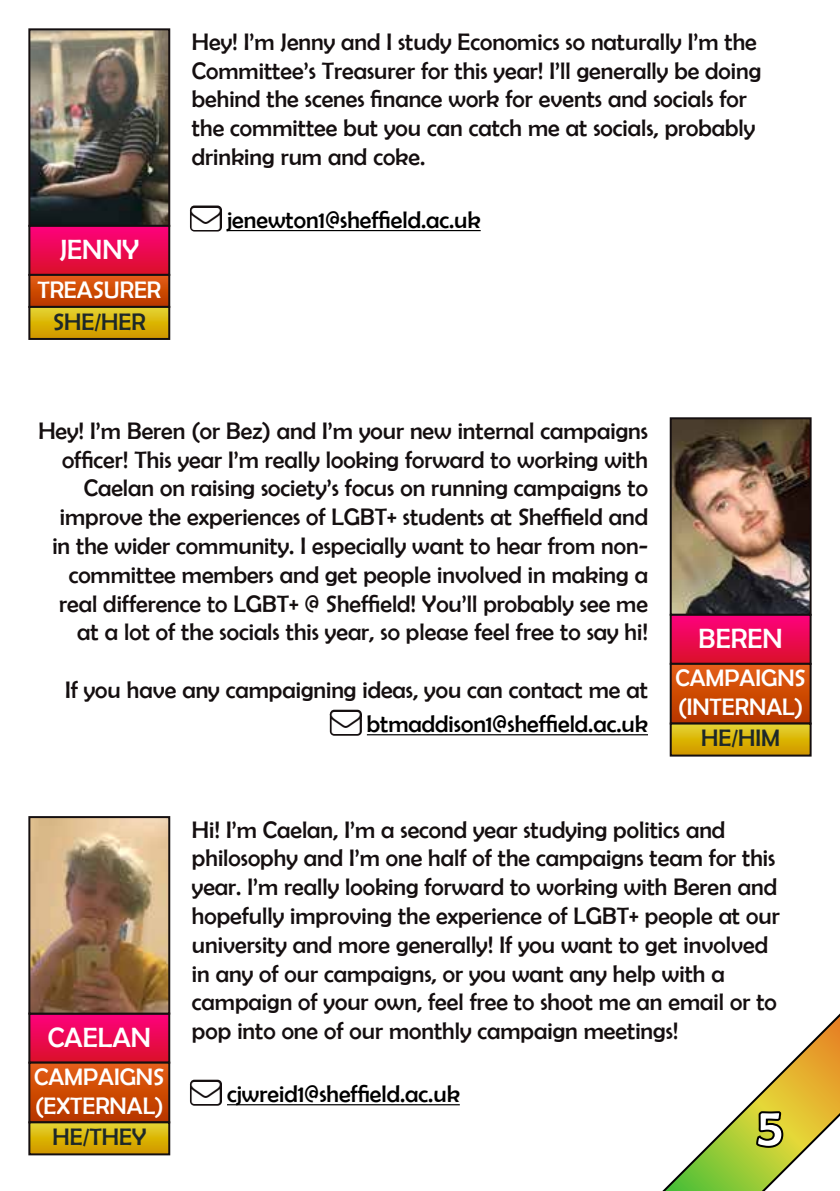
<style>
.page{position:relative;width:840px;height:1191px;background:#fff}
.page>*{position:absolute;margin:0;border:0;box-sizing:border-box;transform-origin:0 0}
.t1{font:54px "Berlin Sans FB";color:#fff}
.t2{font:28px "Berlin Sans FB";color:#fff}
.t3{font:24px/28.8px "Berlin Sans FB";color:#150f10}
.t4{font:24px "Berlin Sans FB";color:#000}
.t5{font:24px/28.8px "Berlin Sans FB";color:#fff}
.t6{font:24px "Berlin Sans FB";color:#1d2829}
.s1{color:#fff}
</style>
<div class="page">
<svg style="left:663px;top:1015px;width:176px;height:176px"></svg>
<img style="left:31px;top:31px;width:136px;height:193px">
<div style="left:28px;top:28px;width:142px;height:199px;border:2px solid #150f10"></div>
<div style="left:29px;top:226px;width:140px;height:49px;background:linear-gradient(to bottom,#fe007d,#da1128)"></div>
<div style="left:28px;top:225px;width:142px;height:51px;border:2px solid #150f10"></div>
<svg style="left:31px;top:277px;width:136px;height:28px;background:#cd4a06"></svg>
<div style="left:28px;top:274px;width:142px;height:34px;border:2px solid #150f10"></div>
<svg style="left:31px;top:309px;width:136px;height:28px;background:#dab50d"></svg>
<div style="left:28px;top:306px;width:142px;height:34px;border:2px solid #150f10"></div>
<hr style="left:227px;top:230px;width:253px;height:1px;background:#000">
<svg style="left:189px;top:205px;width:33px;height:27px"></svg>
<img style="left:672px;top:420px;width:136px;height:193px">
<div style="left:669px;top:417px;width:142px;height:199px;border:2px solid #150f10"></div>
<div style="left:670px;top:615px;width:140px;height:49px;background:linear-gradient(to bottom,#fe007d,#da1128)"></div>
<div style="left:669px;top:614px;width:142px;height:51px;border:2px solid #150f10"></div>
<div style="left:670px;top:664px;width:140px;height:59px;background:linear-gradient(to bottom,#e65f15,#b63500)"></div>
<div style="left:669px;top:663px;width:142px;height:61px;border:2px solid #150f10"></div>
<svg style="left:672px;top:725px;width:136px;height:28px;background:#dbb60e"></svg>
<div style="left:669px;top:722px;width:142px;height:34px;border:2px solid #150f10"></div>
<hr style="left:366px;top:734px;width:281px;height:1px;background:#000">
<svg style="left:329px;top:709px;width:33px;height:27px"></svg>
<hr style="left:227px;top:1104px;width:232px;height:1px;background:#000">
<svg style="left:189px;top:1079px;width:33px;height:27px"></svg>
<div style="left:29px;top:1013px;width:140px;height:49px;background:linear-gradient(to bottom,#ff007f,#da1029)"></div>
<div style="left:28px;top:1012px;width:142px;height:51px;border:2px solid #150f10"></div>
<div style="left:29px;top:1062px;width:140px;height:60px;background:linear-gradient(to bottom,#e66016,#b73600)"></div>
<div style="left:28px;top:1061px;width:142px;height:62px;border:2px solid #150f10"></div>
<svg style="left:31px;top:1124px;width:136px;height:28px;background:#dbb50e"></svg>
<div style="left:28px;top:1121px;width:142px;height:34px;border:2px solid #150f10"></div>
<img style="left:31px;top:819px;width:136px;height:192px">
<div style="left:28px;top:816px;width:142px;height:198px;border:2px solid #150f10"></div>
<p class="t2" style="left:60px;top:234px;width:78px">Jenny</p>
<p class="t5" style="left:37px;top:275px;width:125px">Treasu rer</p>
<p class="t6" style="left:53px;top:308px;width:94px">she/her</p>
<p class="t3" style="left:192px;top:27px;width:570px">Hey! I’m Jenny and I study Economics so naturally I’m the Committee’s Treasurer for this year! I’ll generally be doing behind the scenes finance work for events and socials for the committee but you can catch me at socials, probably drinking rum and coke.</p>
<p class="t4" style="left:192px;top:206px;width:290px"><span class="s1">→</span> jenewton1@sheffield.ac.uk</p>
<p class="t3" style="left:38px;top:416px;width:611px;text-align:right">Hey! I’m Beren (or Bez) and I’m your new internal campaigns officer! This year I’m really looking forward to working with Caelan on raising society’s focus on running campaigns to improve the experiences of LGBT+ students at Sheffield and in the wider community. I especially want to hear from non&shy;committee members and get people involved in making a real difference to LGBT+ @ Sheffield! You’ll probably see me at a lot of the socials this year, so please feel free to say hi!</p>
<p class="t3" style="left:65px;top:675px;width:584px">If you have any campaigning ideas, you can contact me at</p>
<p class="t4" style="left:331px;top:710px;width:317px"><span class="s1">→</span> btmaddison1@sheffield.ac.uk</p>
<p class="t2" style="left:698px;top:623px;width:85px">Beren</p>
<p class="t5" style="left:675px;top:663px;width:129px">Campaigns (Internal)</p>
<p class="t6" style="left:700px;top:725px;width:67px">He/Him</p>
<p class="t2" style="left:48px;top:1021px;width:105px">Caelan</p>
<p class="t5" style="left:34px;top:1062px;width:131px">Campaigns (External)</p>
<p class="t6" style="left:52px;top:1123px;width:92px">He/Th ey</p>
<p class="t3" style="left:192px;top:815px;width:589px">Hi! I’m Caelan, I’m a second year studying politics and philosophy and I’m one half of the campaigns team for this year. I’m really looking forward to working with Beren and hopefully improving the experience of LGBT+ people at our university and more generally! If you want to get involved in any of our campaigns, or you want any help with a campaign of your own, feel free to shoot me an email or to pop into one of our monthly campaign meetings!</p>
<p class="t4" style="left:192px;top:1080px;width:269px"><span class="s1">→</span> cjwreid1@sheffield.ac.uk</p>
<h1 class="t1" style="left:757px;top:1096px;width:27px">5</h1>
</div>
